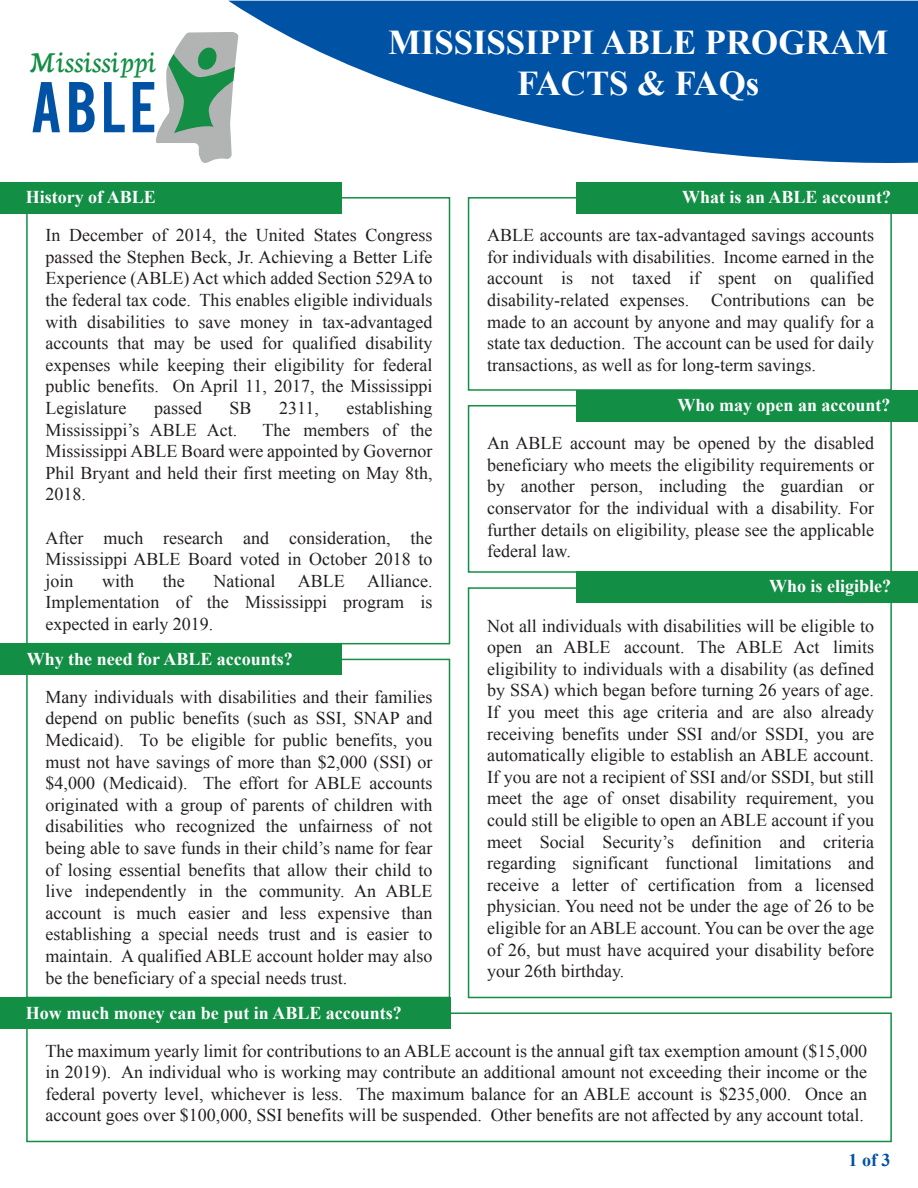
<style>
.page{position:relative;width:918px;height:1188px;background:#fff}
.page>*{position:absolute;margin:0;border:0;box-sizing:border-box;transform-origin:0 0}
.t1{font:56.4px "Bebas";color:#0052a4}
.t2{font:700 34.8px/41.7px "Times New Roman";color:#fff;text-align:center}
.t3{font:30.9px "Neuton Cursive";color:#138e45}
.t4{font:18px/21.6px "Times New Roman";color:#231f20;text-align:justify}
.t5{font:700 18px "Times New Roman";color:#fff}
.t6{font:700 18px "Times New Roman";color:#0052a4}
</style>
<div class="page">
<svg style="left:156px;top:32px;width:72px;height:131px"></svg>
<svg style="left:228px;top:1px;width:690px;height:162px;fill:#0052a4"></svg>
<div style="left:0;top:182px;width:342px;height:32px;background:#138e45"></div>
<div style="left:26px;top:197px;width:424px;height:447px;border:2px solid #138e45"></div>
<div style="left:0;top:644px;width:342px;height:31px;background:#138e45"></div>
<div style="left:26px;top:659px;width:424px;height:339px;border:2px solid #138e45"></div>
<div style="left:0;top:997px;width:450px;height:32px;background:#138e45"></div>
<div style="left:26px;top:1012px;width:866px;height:130px;border:2px solid #138e45"></div>
<div style="left:576px;top:182px;width:342px;height:32px;background:#138e45"></div>
<div style="left:468px;top:197px;width:424px;height:194px;border:2px solid #138e45"></div>
<div style="left:576px;top:390px;width:342px;height:31px;background:#138e45"></div>
<div style="left:468px;top:405px;width:424px;height:168px;border:2px solid #138e45"></div>
<div style="left:576px;top:571px;width:342px;height:31px;background:#138e45"></div>
<div style="left:468px;top:587px;width:424px;height:411px;border:2px solid #138e45"></div>
<h3 class="t3" style="left:30px;top:46px;width:128px">Mississippi</h3>
<h1 class="t1" style="left:30px;top:66px;width:128px">ABLE</h1>
<p class="t5" style="left:26px;top:185px;width:132px">History of ABLE</p>
<h2 class="t2" style="left:388px;top:20px;width:502px">MISSISSIPPI ABLE PROGRAM<br>FACTS &amp; FAQs</h2>
<p class="t5" style="left:682px;top:185px;width:211px">What is an ABLE account?</p>
<p class="t4" style="left:46px;top:224px;width:389px">In December of 2014, the United States Congress passed the Stephen Beck, Jr. Achieving a Better Life Experience (ABLE) Act which added Section 529A to the federal tax code. This enables eligible individuals with disabilities to save money in tax-advantaged accounts that may be used for qualified disability expenses while keeping their eligibility for federal public benefits. On April 11, 2017, the Mississippi Legislature</p>
<p class="t4" style="left:154px;top:397px;width:49px">passed</p>
<p class="t4" style="left:230px;top:397px;width:24px">SB</p>
<p class="t4" style="left:279px;top:397px;width:41px">2311,</p>
<p class="t4" style="left:347px;top:397px;width:88px">establishing</p>
<p class="t4" style="left:46px;top:419px;width:193px">Mississippi’s ABLE Act.</p>
<p class="t4" style="left:46px;top:419px;width:389px;text-indent:217px">The members of the Mississippi ABLE Board were appointed by Governor Phil Bryant and held their first meeting on May 8th, 2018.</p>
<p class="t4" style="left:46px;top:527px;width:389px">After much research and consideration, the Mississippi ABLE Board voted in October 2018 to join</p>
<p class="t4" style="left:46px;top:570px;width:389px;text-indent:168px">National ABLE Alliance.<br>Implementation of the Mississippi program is expected in early 2019.</p>
<p class="t4" style="left:102px;top:570px;width:34px">with</p>
<p class="t4" style="left:163px;top:570px;width:23px">the</p>
<p class="t5" style="left:27px;top:646px;width:268px">Why the need for ABLE accounts?</p>
<p class="t4" style="left:46px;top:686px;width:389px">Many individuals with disabilities and their families depend on public benefits (such as SSI, SNAP and Medicaid). To be eligible for public benefits, you must not have savings of more than $2,000 (SSI) or $4,000 (Medicaid). The effort for ABLE accounts originated with a group of parents of children with disabilities who recognized the unfairness of not being able to save funds in their child’s name for fear of losing essential benefits that allow their child to live independently in the community. An ABLE account is much easier and less expensive than establishing a special needs trust and is easier to maintain. A qualified ABLE account holder may also be the beneficiary of a special needs trust.</p>
<p class="t5" style="left:26px;top:1000px;width:378px">How much money can be put in ABLE accounts?</p>
<p class="t4" style="left:487px;top:224px;width:389px">ABLE accounts are tax-advantaged savings accounts for individuals with disabilities. Income earned in the account is not taxed if spent on qualified disability-related expenses. Contributions can be made to an account by anyone and may qualify for a state tax deduction. The account can be used for daily transactions, as well as for long-term savings.</p>
<p class="t5" style="left:678px;top:393px;width:215px">Who may open an account?</p>
<p class="t4" style="left:487px;top:432px;width:389px">An ABLE account may be opened by the disabled beneficiary who meets the eligibility requirements or by another person, including the guardian or conservator for the individual with a disability. For further details on eligibility, please see the applicable federal law.</p>
<p class="t5" style="left:769px;top:573px;width:124px">Who is eligible?</p>
<p class="t4" style="left:487px;top:614px;width:389px">Not all individuals with disabilities will be eligible to open an ABLE account. The ABLE Act limits eligibility to individuals with a disability (as defined by SSA) which began before turning 26 years of age.<br>If you meet this age criteria and are also already receiving benefits under SSI and/or SSDI, you are automatically eligible to establish an ABLE account.<br>If you are not a recipient of SSI and/or SSDI, but still meet the age of onset disability requirement, you could still be eligible to open an ABLE account if you meet Social Security’s definition and criteria regarding significant functional limitations and receive a letter of certification from a licensed physician. You need not be under the age of 26 to be eligible for an ABLE account. You can be over the age of 26, but must have acquired your disability before your 26th birthday.</p>
<p class="t4" style="left:46px;top:1040px;width:823px">The maximum yearly limit for contributions to an ABLE account is the annual gift tax exemption amount ($15,000 in 2019). An individual who is working may contribute an additional amount not exceeding their income or the federal poverty level, whichever is less. The maximum balance for an ABLE account is $235,000. Once an account goes over $100,000, SSI benefits will be suspended. Other benefits are not affected by any account total.</p>
<p class="t6" style="left:849px;top:1148px;width:43px">1 of 3</p>
</div>
